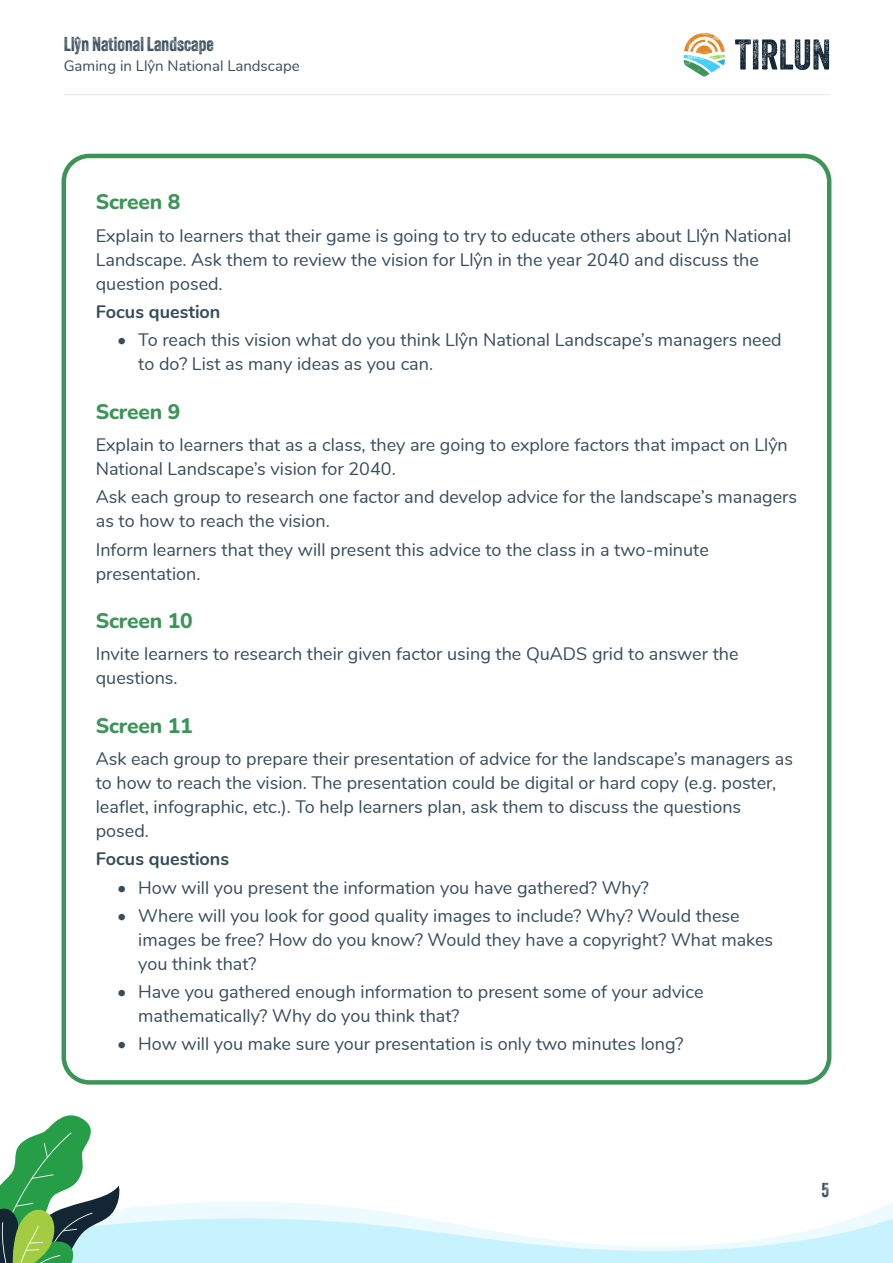
<style>
.page{position:relative;width:893px;height:1263px;background:#fff}
.page>*{position:absolute;margin:0;border:0;box-sizing:border-box;transform-origin:0 0}
.Page_section_heading{font:800 21px "Nunito";letter-spacing:-.01em;color:#3d9459}
.t1{font:19.5px "Veneer Two";color:#374c5a}
.Body_text{font:18px/24px "Nunito";color:#374c5a}
.Body_text-2{font:700 18px "Nunito";color:#374c5a}
.t2{font:15px "Nunito";color:#374c5a}
</style>
<div class="page">
<svg style="left:735px;top:39px;width:94px;height:31px"></svg>
<svg style="left:684px;top:33px;width:41px;height:44px"></svg>
<hr style="left:64px;top:94px;width:765px;height:1px;background:#e6e7e9">
<div style="left:62px;top:154px;width:769px;height:931px;border:4px solid #3d9459;border-radius:26px"></div>
<svg style="left:0;top:1115px;width:893px;height:148px"></svg>
<p class="t1" style="left:64px;top:32px;width:152px">Llŷn National Landscape</p>
<p class="t2" style="left:64px;top:54px;width:237px">Gaming in Llŷn National Landscape</p>
<p class="Page_section_heading" style="left:96px;top:187px;width:86px">Screen 8</p>
<p class="Body_text" style="left:96px;top:222px;width:697px">Explain to learners that their game is going to try to educate others about Llŷn National<br>Landscape. Ask them to review the vision for Llŷn in the year 2040 and discuss the question posed.</p>
<p class="Body_text-2" style="left:96px;top:298px;width:126px">Focus question</p>
<p class="Body_text" style="left:138px;top:327px;width:645px;text-indent:-21px">• To reach this vision what do you think Llŷn National Landscape’s managers need to do? List as many ideas as you can.</p>
<p class="Page_section_heading" style="left:96px;top:396px;width:86px">Screen 9</p>
<p class="Body_text" style="left:96px;top:432px;width:693px">Explain to learners that as a class, they are going to explore factors that impact on Llŷn<br>National Landscape’s vision for 2040.</p>
<p class="Body_text" style="left:96px;top:484px;width:703px">Ask each group to research one factor and develop advice for the landscape’s managers as to how to reach the vision.</p>
<p class="Body_text" style="left:96px;top:536px;width:614px">Inform learners that they will present this advice to the class in a two-minute presentation.</p>
<p class="Page_section_heading" style="left:96px;top:605px;width:98px">Screen 10</p>
<p class="Body_text" style="left:96px;top:641px;width:644px">Invite learners to research their given factor using the QuADS grid to answer the questions.</p>
<p class="Page_section_heading" style="left:96px;top:710px;width:98px">Screen 11</p>
<p class="Body_text" style="left:96px;top:746px;width:699px">Ask each group to prepare their presentation of advice for the landscape’s managers as to how to reach the vision. The presentation could be digital or hard copy (e.g. poster, leaflet, infographic, etc.). To help learners plan, ask them to discuss the questions posed.</p>
<p class="Body_text-2" style="left:96px;top:846px;width:135px">Focus questions</p>
<p class="Body_text" style="left:117px;top:874px;width:533px">• How will you present the information you have gathered? Why?</p>
<p class="Body_text" style="left:138px;top:902px;width:636px;text-indent:-21px">• Where will you look for good quality images to include? Why? Would these images be free? How do you know? Would they have a copyright? What makes you think that?</p>
<p class="Body_text" style="left:138px;top:979px;width:567px;text-indent:-21px">• Have you gathered enough information to present some of your advice mathematically? Why do you think that?</p>
<p class="Body_text" style="left:117px;top:1031px;width:568px">• How will you make sure your presentation is only two minutes long?</p>
<p class="t1" style="left:821px;top:1178px;width:9px">5</p>
</div>
